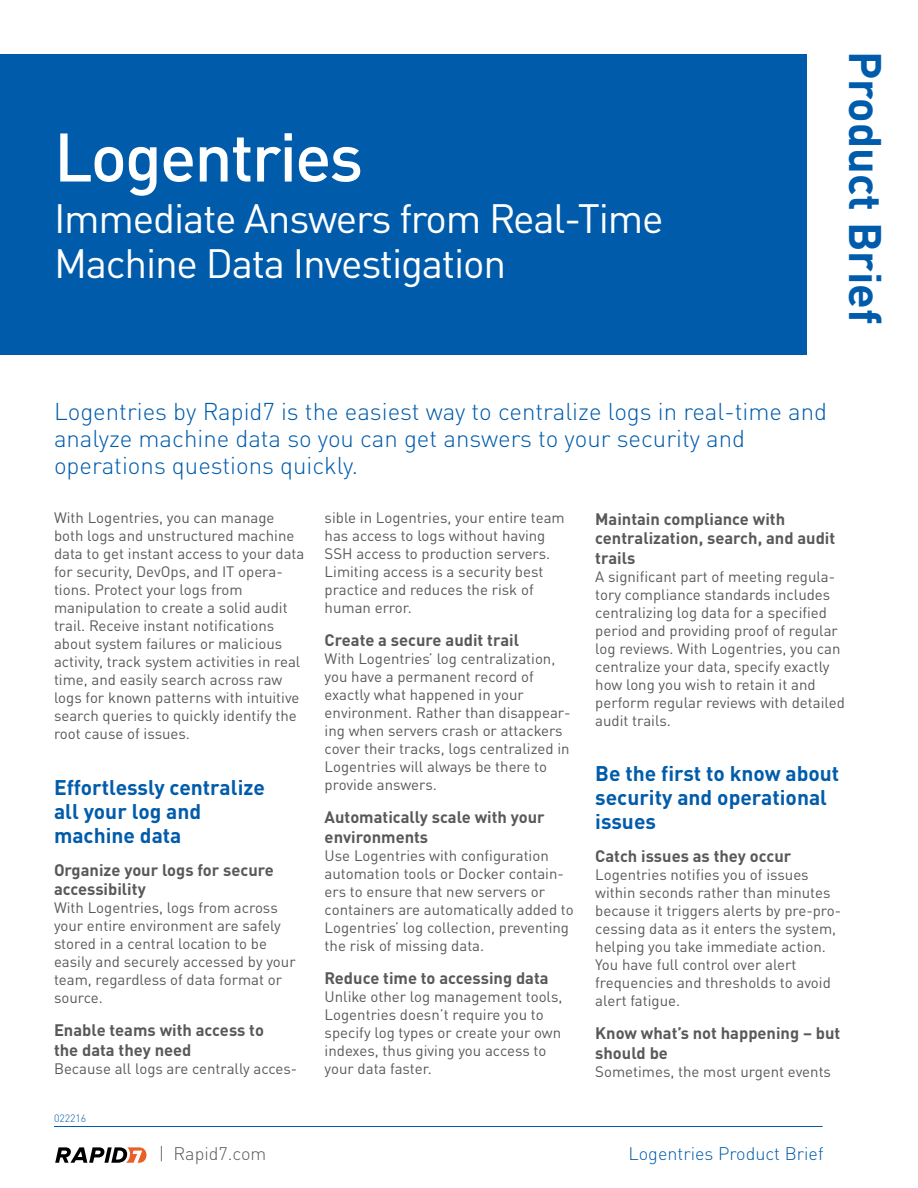
<style>
.page{position:relative;width:918px;height:1188px;background:#fff}
.page>*{position:absolute;margin:0;border:0;box-sizing:border-box;transform-origin:0 0}
.t1{font:500 67.5px "DINOT";letter-spacing:-.03em;color:#fff}
._01_PageHead4{font:700 45px "DINOT";color:#005cab}
.t2{font:40.5px/45px "DINOT";letter-spacing:-.03em;color:#fff}
._02_IntroSmall{font:300 24px/27px "DINOT";color:#005cab}
._03_BodyHead1{font:700 21px/24px "DINOT";color:#005cab}
.t3{font:300 18px "DINOT";color:#005cab}
.t4{font:300 18px "DINOT";color:#58595b}
._03_BodyHead2{font:700 16.5px/19.5px "DINOT";color:#58595b}
._03_Body{font:15px/18px "DINOT";color:#58595b}
._01_PageHead1{font:300 10.5px "DINOT";color:#005cab}
</style>
<div class="page">
<div style="left:0;top:54px;width:807px;height:300px;background:#005cab"></div>
<svg style="left:55px;top:1147px;width:92px;height:16px"></svg>
<hr style="left:54px;top:1126px;width:769px;height:1px;background:#005cab">
<p class="t1" style="left:54px;top:114px;width:311px">Logentries</p>
<p class="t2" style="left:54px;top:195px;width:611px">Immediate Answers from Real-Time<br>Machine Data Investigation</p>
<p class="_01_PageHead4" style="left:895px;top:51px;width:275px;rotate:90deg">Product Brief</p>
<p class="_02_IntroSmall" style="left:54px;top:398px;width:775px">Logentries by Rapid7 is the easiest way to centralize logs in real-time and analyze machine data so you can get answers to your security and operations questions quickly.</p>
<p class="_03_Body" style="left:54px;top:509px;width:252px">With Logentries, you can manage both logs and unstructured machine data to get instant access to your data for security, DevOps, and IT opera&shy;tions. Protect your logs from manipulation to create a solid audit trail. Receive instant notifications about system failures or malicious activity, track system activities in real time, and easily search across raw logs for known patterns with intuitive search queries to quickly identify the root cause of issues.</p>
<p class="_03_BodyHead1" style="left:54px;top:775px;width:213px">Effortlessly centralize all your log and machine data</p>
<p class="_03_BodyHead2" style="left:54px;top:860px;width:221px">Organize your logs for secure accessibility</p>
<p class="_03_Body" style="left:54px;top:899px;width:243px">With Logentries, logs from across your entire environment are safely stored in a central location to be easily and securely accessed by your team, regardless of data format or source.</p>
<p class="_03_BodyHead2" style="left:54px;top:1020px;width:211px">Enable teams with access to the data they need</p>
<p class="_03_Body" style="left:54px;top:1059px;width:245px">Because all logs are centrally acces-</p>
<p class="_01_PageHead1" style="left:54px;top:1112px;width:34px">022216</p>
<p class="_03_Body" style="left:325px;top:509px;width:242px">sible in Logentries, your entire team has access to logs without having<br>SSH access to production servers.<br>Limiting access is a security best practice and reduces the risk of human error.</p>
<p class="_03_BodyHead2" style="left:325px;top:630px;width:196px">Create a secure audit trail</p>
<p class="_03_Body" style="left:325px;top:650px;width:247px">With Logentries’ log centralization, you have a permanent record of exactly what happened in your environment. Rather than disappear&shy;ing when servers crash or attackers cover their tracks, logs centralized in<br>Logentries will always be there to provide answers.</p>
<p class="_03_BodyHead2" style="left:325px;top:807px;width:222px">Automatically scale with your environments</p>
<p class="_03_Body" style="left:325px;top:846px;width:251px">Use Logentries with configuration automation tools or Docker contain&shy;ers to ensure that new servers or containers are automatically added to Logentries’ log collection, preventing the risk of missing data.</p>
<p class="_03_BodyHead2" style="left:325px;top:968px;width:226px">Reduce time to accessing data</p>
<p class="_03_Body" style="left:325px;top:987px;width:239px">Unlike other log management tools,<br>Logentries doesn’t require you to specify log types or create your own indexes, thus giving you access to your data faster.</p>
<p class="_03_BodyHead2" style="left:595px;top:508px;width:242px">Maintain compliance with centralization, search, and audit trails</p>
<p class="_03_Body" style="left:595px;top:567px;width:251px">A significant part of meeting regula&shy;tory compliance standards includes centralizing log data for a specified period and providing proof of regular log reviews. With Logentries, you can centralize your data, specify exactly how long you wish to retain it and perform regular reviews with detailed audit trails.</p>
<p class="_03_BodyHead1" style="left:595px;top:761px;width:246px">Be the first to know about security and operational issues</p>
<p class="_03_BodyHead2" style="left:595px;top:846px;width:198px">Catch issues as they occur</p>
<p class="_03_Body" style="left:595px;top:865px;width:247px">Logentries notifies you of issues within seconds rather than minutes because it triggers alerts by pre-pro&shy;cessing data as it enters the system, helping you take immediate action.<br>You have full control over alert frequencies and thresholds to avoid alert fatigue.</p>
<p class="_03_BodyHead2" style="left:595px;top:1023px;width:247px">Know what’s not happening – but should be</p>
<p class="_03_Body" style="left:595px;top:1062px;width:237px">Sometimes, the most urgent events</p>
<p class="t4" style="left:159px;top:1143px;width:109px">| Rapid7.com</p>
<p class="t3" style="left:629px;top:1143px;width:196px">Logentries Product Brief</p>
</div>
